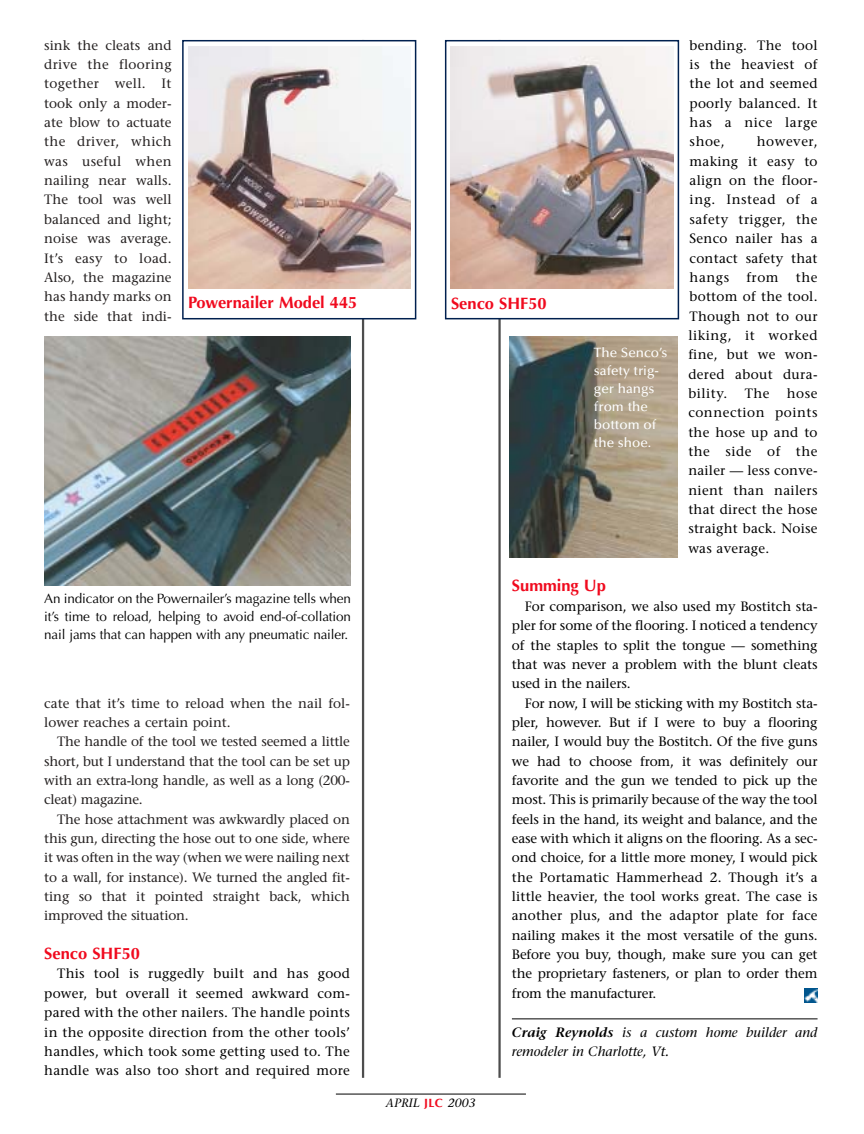
<style>
.page{position:relative;width:864px;height:1134px;background:#fff}
.page>*{position:absolute;margin:0;border:0;box-sizing:border-box;transform-origin:0 0}
.t1{font:700 16.5px "Optima";color:#f00a1e}
.t2{font:13.5px/19.4px "Stone Serif";letter-spacing:.015em;color:#000;text-align:justify}
.t3{font:13.5px/19.4px "Stone Serif";color:#231f1f;text-align:justify}
.t4{font:13.5px/18px "Optima";letter-spacing:-.01em;color:#000;text-align:justify}
.t5{font:italic 13.5px/19.4px "Stone Serif";color:#000}
.t6{font:500 13.5px/18px "Optima";color:#fff}
.t7{font:italic 12px "Stone Serif";letter-spacing:.015em;color:#000}
.s1{font-family:"Optima";font-weight:700;font-style:normal;color:#f00a1e}
.s2{font-weight:600}
</style>
<div class="page">
<hr style="left:512px;top:1018px;width:306px;height:1px;background:#000">
<hr style="left:336px;top:1094px;width:190px;height:1px;background:#000">
<hr style="left:362px;top:40px;width:2px;height:1038px;background:#4d4d4d">
<hr style="left:498px;top:40px;width:3px;height:1038px;background:#4d4d4d">
<div style="left:182px;top:40px;width:234px;height:279px;border:2px solid #00204f"></div>
<img style="left:44px;top:337px;width:307px;height:249px">
<div style="left:446px;top:41px;width:232px;height:278px;background:#fff"></div>
<div style="left:445px;top:40px;width:234px;height:279px;border:2px solid #00204f"></div>
<img style="left:510px;top:337px;width:168px;height:220px">
<img style="left:188px;top:46px;width:222px;height:242px">
<img style="left:451px;top:46px;width:222px;height:243px">
<img style="left:804px;top:989px;width:14px;height:13px">
<p class="t3" style="left:44px;top:37px;width:129px">sink the cleats and drive the flooring together well. It took only a moder&shy;ate blow to actuate the driver, which was useful when nailing near walls.<br>The tool was well balanced and light; noise was average.<br>It’s easy to load.<br>Also, the magazine has handy marks on the side that indi-</p>
<p class="t1" style="left:188px;top:296px;width:171px">Powernailer Model 445</p>
<p class="t4" style="left:44px;top:591px;width:308px">An indicator on the Powernailer’s magazine tells when it’s time to reload, helping to avoid end-of-collation nail jams that can happen with any pneumatic nailer.</p>
<p class="t3" style="left:44px;top:695px;width:307px">cate that it’s time to reload when the nail fol&shy;lower reaches a certain point.</p>
<p class="t3" style="left:44px;top:733px;width:307px;text-indent:13px">The handle of the tool we tested seemed a little short, but I understand that the tool can be set up with an extra-long handle, as well as a long (200- cleat) magazine.</p>
<p class="t3" style="left:44px;top:811px;width:307px;text-indent:13px">The hose attachment was awkwardly placed on this gun, directing the hose out to one side, where it was often in the way (when we were nailing next to a wall, for instance). We turned the angled fit&shy;ting so that it pointed straight back, which improved the situation.</p>
<p class="t1" style="left:44px;top:947px;width:97px">Senco SHF50</p>
<p class="t2" style="left:44px;top:966px;width:307px;text-indent:13px">This tool is ruggedly built and has good power, but overall it seemed awkward com&shy;pared with the other nailers. The handle points in the opposite direction from the other tools’ handles, which took some getting used to. The handle was also too short and required more</p>
<p class="t1" style="left:451px;top:296px;width:97px">Senco SHF50</p>
<p class="t6" style="left:594px;top:344px;width:75px">The Senco’s safety trig&shy;ger hangs from the bottom of the shoe.</p>
<p class="t2" style="left:690px;top:37px;width:129px">bending. The tool is the heaviest of the lot and seemed poorly balanced. It has a nice large shoe,</p>
<p class="t2" style="left:690px;top:133px;width:129px;text-indent:67px">however, making it easy to align on the floor&shy;ing. Instead of a safety trigger, the Senco nailer has a contact safety that hangs</p>
<p class="t2" style="left:746px;top:269px;width:34px">from</p>
<p class="t2" style="left:688px;top:269px;width:131px;text-indent:108px">the bottom of the tool.<br>Though not to our liking, it worked fine, but we won&shy;dered about dura&shy;bility.</p>
<p class="t2" style="left:688px;top:385px;width:131px;text-indent:99px">hose connection points the hose up and to the side of the nailer — less conve&shy;nient than nailers that direct the hose straight back. Noise was average.</p>
<p class="t2" style="left:745px;top:385px;width:26px">The</p>
<p class="t7" style="left:386px;top:1099px;width:91px">APRIL <span class="s1">JLC</span> 2003</p>
<p class="t1" style="left:512px;top:579px;width:95px">Summing Up</p>
<p class="t2" style="left:512px;top:598px;width:307px;text-indent:13px">For comparison, we also used my Bostitch sta&shy;pler for some of the flooring. I noticed a tendency of the staples to split the tongue — something that was never a problem with the blunt cleats used in the nailers.</p>
<p class="t2" style="left:512px;top:695px;width:307px;text-indent:13px">For now, I will be sticking with my Bostitch sta&shy;pler, however. But if I were to buy a flooring nailer, I would buy the Bostitch. Of the five guns we had to choose from, it was definitely our favorite and the gun we tended to pick up the most. This is primarily because of the way the tool feels in the hand, its weight and balance, and the ease with which it aligns on the flooring. As a sec&shy;ond choice, for a little more money, I would pick the Portamatic Hammerhead 2. Though it’s a little heavier, the tool works great. The case is another plus, and the adaptor plate for face nailing makes it the most versatile of the guns.<br>Before you buy, though, make sure you can get the proprietary fasteners, or plan to order them from the manufacturer.</p>
<p class="t5" style="left:512px;top:1024px;width:307px"><span class="s2">Craig Reynolds</span> is a custom home builder and remodeler in Charlotte, Vt.</p>
</div>
